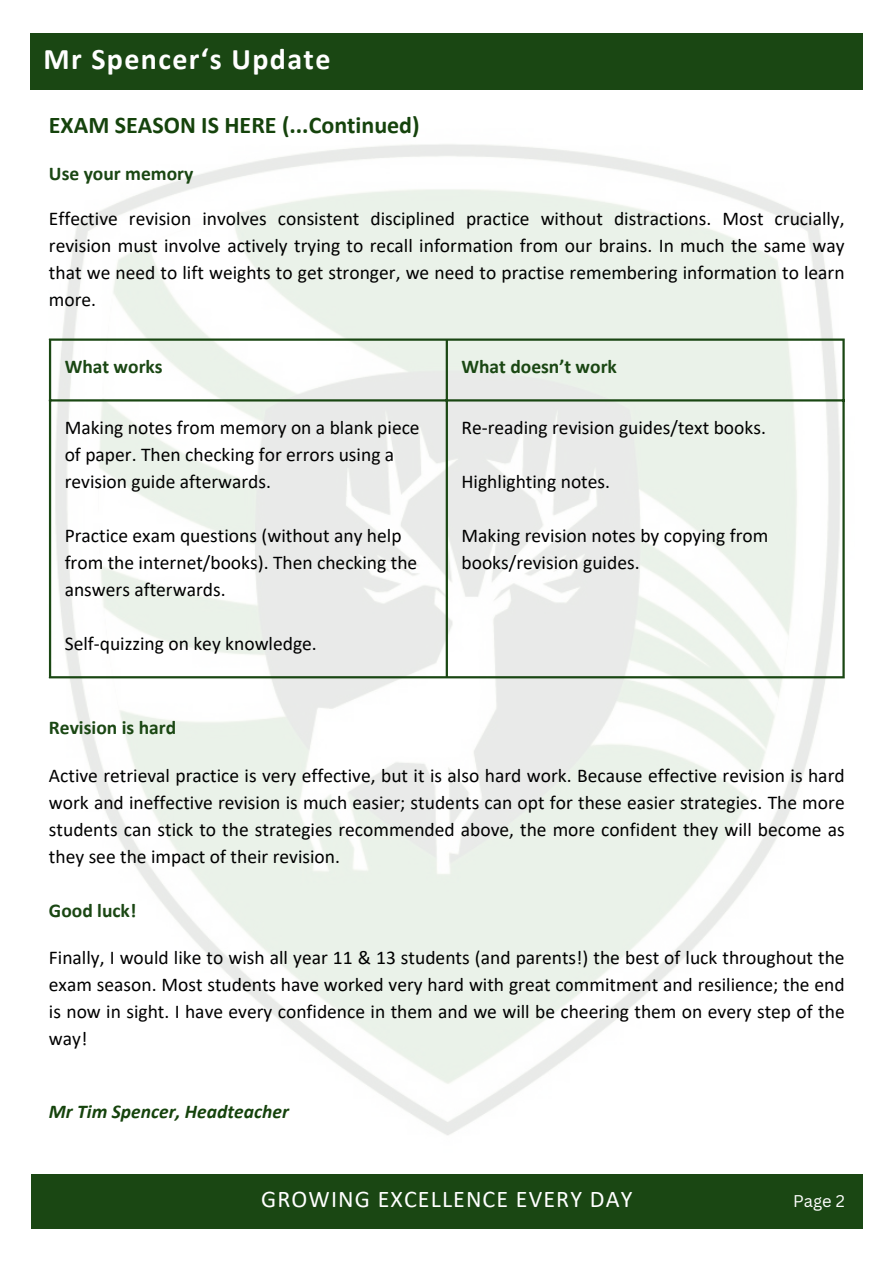
<style>
.page{position:relative;width:894px;height:1264px;background:#fff}
.page>*{position:absolute;margin:0;border:0;box-sizing:border-box;transform-origin:0 0}
.t1{font:700 30px "Calibri";letter-spacing:.045em;color:#fff}
.t2{font:700 24px "Calibri";color:#15430c}
.t3{font:24px "Calibri";letter-spacing:.045em;color:#fff}
.t4{font:19.5px/27px "Calibri";color:#000}
.t5{font:700 19.5px "Calibri";color:#1a4713}
.t6{font:italic 700 19.5px "Calibri";color:#15430c}
.t7{font:16.5px "Canva Sans";color:#fff}
</style>
<div class="page">
<div style="left:31px;top:1174px;width:831px;height:54px;background:#1a4713"></div>
<div style="left:31px;top:33px;width:831px;height:56px;background:#1a4713"></div>
<img style="left:48px;top:144px;width:797px;height:991px">
<hr style="left:49px;top:341px;width:2px;height:335px;background:#1a4713">
<hr style="left:445px;top:341px;width:3px;height:335px;background:#1a4713">
<hr style="left:842px;top:341px;width:2px;height:335px;background:#1a4713">
<hr style="left:49px;top:338px;width:795px;height:3px;background:#1a4713">
<hr style="left:49px;top:399px;width:795px;height:2px;background:#1a4713">
<hr style="left:49px;top:676px;width:795px;height:2px;background:#1a4713">
<h3 class="t1" style="left:44px;top:47px;width:288px">Mr Spencer‘s Update</h3>
<p class="t2" style="left:49px;top:115px;width:372px">EXAM SEASON IS HERE (...Continued)</p>
<p class="t5" style="left:49px;top:165px;width:146px">Use your memory</p>
<p class="t4" style="left:49px;top:206px;width:797px;text-align:justify">Effective revision involves consistent disciplined practice without distractions. Most crucially, revision must involve actively trying to recall information from our brains. In much the same way that we need to lift weights to get stronger, we need to practise remembering information to learn more.</p>
<h4 class="t5" style="left:65px;top:359px;width:99px">What works</h4>
<h5 class="t5" style="left:461px;top:359px;width:157px">What doesn’t work</h5>
<p class="t4" style="left:65px;top:416px;width:356px">Making notes from memory on a blank piece of paper. Then checking for errors using a revision guide afterwards.</p>
<p class="t4" style="left:65px;top:524px;width:354px">Practice exam questions (without any help from the internet/books). Then checking the answers afterwards.</p>
<p class="t4" style="left:65px;top:632px;width:253px">Self-quizzing on key knowledge.</p>
<p class="t4" style="left:461px;top:416px;width:306px">Re-reading revision guides/text books.</p>
<p class="t4" style="left:461px;top:470px;width:150px">Highlighting notes.</p>
<p class="t4" style="left:461px;top:524px;width:308px">Making revision notes by copying from books/revision guides.</p>
<h4 class="t5" style="left:49px;top:719px;width:129px">Revision is hard</h4>
<h5 class="t4" style="left:49px;top:763px;width:797px;text-align:justify">Active retrieval practice is very effective, but it is also hard work. Because effective revision is hard work and ineffective revision is much easier; students can opt for these easier strategies. The more students can stick to the strategies recommended above, the more confident they will become as they see the impact of their revision.</h5>
<h4 class="t5" style="left:49px;top:902px;width:89px">Good luck!</h4>
<h2 class="t4" style="left:49px;top:945px;width:797px;text-align:justify">Finally, I would like to wish all year 11 &amp; 13 students (and parents!) the best of luck throughout the exam season. Most students have worked very hard with great commitment and resilience; the end is now in sight. I have every confidence in them and we will be cheering them on every step of the way!</h2>
<h4 class="t6" style="left:49px;top:1103px;width:241px">Mr Tim Spencer, Headteacher</h4>
<p class="t3" style="left:261px;top:1188px;width:372px">GROWING EXCELLENCE EVERY DAY</p>
<h5 class="t7" style="left:792px;top:1189px;width:53px">Page 2</h5>
</div>
